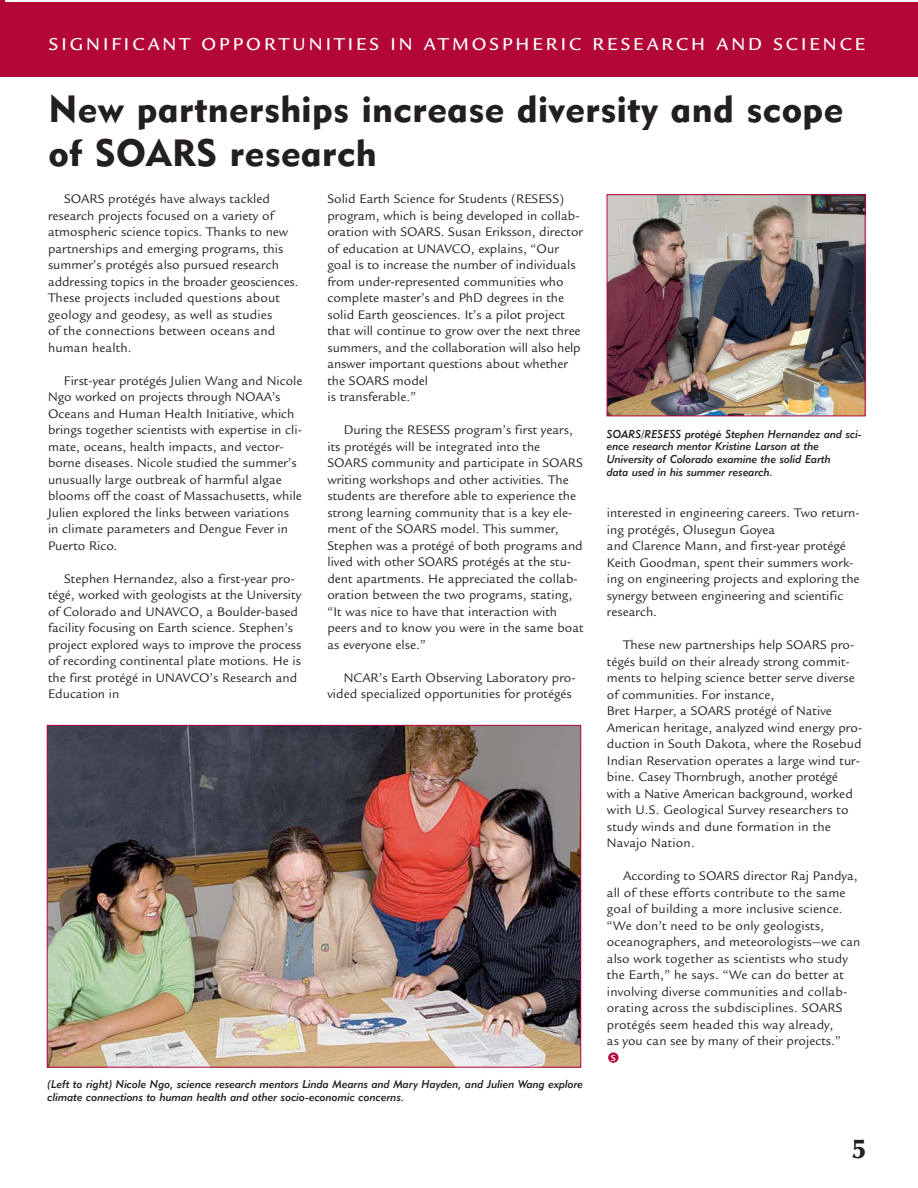
<style>
.page{position:relative;width:918px;height:1188px;background:#fff}
.page>*{position:absolute;margin:0;border:0;box-sizing:border-box;transform-origin:0 0}
.t1{font:37.5px/43.5px "Geometric 415 BT Black A";letter-spacing:.01em;color:#231f20}
.t2{font:900 27px "Optima";color:#231f20}
.t3{font:500 18.75px "Legacy Sans";letter-spacing:.165em;color:#fff}
.t4{font:13.5px/16.5px "Legacy Sans";color:#231f20}
.t5{font:11.25px/12.8px "Geometric 415 BT Medium Italic A";letter-spacing:.005em;color:#231f20}
.t6{font:700 9.75px "Legacy Sans";color:#fff}
</style>
<div class="page">
<hr style="left:0;top:0;width:4px;height:68px;background:#b30738">
<div style="left:0;top:2px;width:918px;height:74px;background:#b30738"></div>
<img style="left:609px;top:196px;width:255px;height:218px">
<div style="left:607px;top:194px;width:259px;height:222px;border:1px solid #b30738"></div>
<div style="left:608px;top:1052px;width:11px;height:11px;background:#b30738;border-radius:50%"></div>
<img style="left:49px;top:727px;width:530px;height:339px">
<h3 class="t3" style="left:49px;top:37px;width:818px">SIGNIFICANT OPPORTUNITIES IN ATMOSPHERIC RESEARCH AND SCIENCE</h3>
<h1 class="t1" style="left:48px;top:92px;width:796px">New partnerships increase diversity and scope of SOARS research</h1>
<p class="t4" style="left:48px;top:192px;width:252px;text-indent:16px">SOARS protégés have always tackled research projects focused on a variety of atmospheric science topics. Thanks to new partnerships and emerging programs, this summer’s protégés also pursued research addressing topics in the broader geosciences.<br>These projects included questions about geology and geodesy, as well as studies<br>of the connections between oceans and human health.</p>
<p class="t4" style="left:48px;top:374px;width:256px;text-indent:16px">First-year protégés Julien Wang and Nicole Ngo worked on projects through NOAA’s Oceans and Human Health Initiative, which brings together scientists with expertise in cli&shy;mate, oceans, health impacts, and vector&shy;borne diseases. Nicole studied the summer’s unusually large outbreak of harmful algae blooms off the coast of Massachusetts, while Julien explored the links between variations in climate parameters and Dengue Fever in Puerto Rico.</p>
<p class="t4" style="left:48px;top:572px;width:255px;text-indent:16px">Stephen Hernandez, also a first-year pro&shy;tégé, worked with geologists at the University of Colorado and UNAVCO, a Boulder-based facility focusing on Earth science. Stephen’s project explored ways to improve the process of recording continental plate motions. He is the first protégé in UNAVCO’s Research and Education in</p>
<p class="t4" style="left:327px;top:192px;width:257px">Solid Earth Science for Students (RESESS) program, which is being developed in collab&shy;oration with SOARS. Susan Eriksson, director of education at UNAVCO, explains, “Our goal is to increase the number of individuals from under-represented communities who complete master’s and PhD degrees in the solid Earth geosciences. It’s a pilot project that will continue to grow over the next three summers, and the collaboration will also help answer important questions about whether the SOARS model<br>is transferable.”</p>
<p class="t4" style="left:327px;top:423px;width:258px;text-indent:16px">During the RESESS program’s first years, its protégés will be integrated into the SOARS community and participate in SOARS writing workshops and other activities. The students are therefore able to experience the strong learning community that is a key ele&shy;ment of the SOARS model. This summer, Stephen was a protégé of both programs and lived with other SOARS protégés at the stu&shy;dent apartments. He appreciated the collab&shy;oration between the two programs, stating, “It was nice to have that interaction with peers and to know you were in the same boat as everyone else.”</p>
<p class="t4" style="left:327px;top:671px;width:250px;text-align:right">NCAR’s Earth Observing Laboratory pro&shy;vided specialized opportunities for protégés</p>
<p class="t5" style="left:48px;top:1079px;width:537px">(Left to right) Nicole Ngo, science research mentors Linda Mearns and Mary Hayden, and Julien Wang explore climate connections to human health and other socio-economic concerns.</p>
<p class="t5" style="left:607px;top:428px;width:257px">SOARS/RESESS protégé Stephen Hernandez and sci&shy;ence research mentor Kristine Larson at the University of Colorado examine the solid Earth<br>data used in his summer research.</p>
<p class="t4" style="left:607px;top:506px;width:254px">interested in engineering careers. Two return&shy;ing protégés, Olusegun Goyea<br>and Clarence Mann, and first-year protégé Keith Goodman, spent their summers work&shy;ing on engineering projects and exploring the synergy between engineering and scientific research.</p>
<p class="t4" style="left:607px;top:638px;width:257px;text-indent:16px">These new partnerships help SOARS pro&shy;tégés build on their already strong commit&shy;ments to helping science better serve diverse of communities. For instance,<br>Bret Harper, a SOARS protégé of Native American heritage, analyzed wind energy pro&shy;duction in South Dakota, where the Rosebud Indian Reservation operates a large wind tur&shy;bine. Casey Thornbrugh, another protégé with a Native American background, worked with U.S. Geological Survey researchers to study winds and dune formation in the Navajo Nation.</p>
<p class="t4" style="left:607px;top:869px;width:255px;text-indent:16px">According to SOARS director Raj Pandya, all of these efforts contribute to the same goal of building a more inclusive science. “We don’t need to be only geologists, oceanographers, and meteorologists—we can also work together as scientists who study the Earth,” he says. “We can do better at involving diverse communities and collab&shy;orating across the subdisciplines. SOARS protégés seem headed this way already,<br>as you can see by many of their projects.”</p>
<p class="t6" style="left:611px;top:1054px;width:7px">S</p>
<h2 class="t2" style="left:852px;top:1138px;width:15px">5</h2>
</div>
